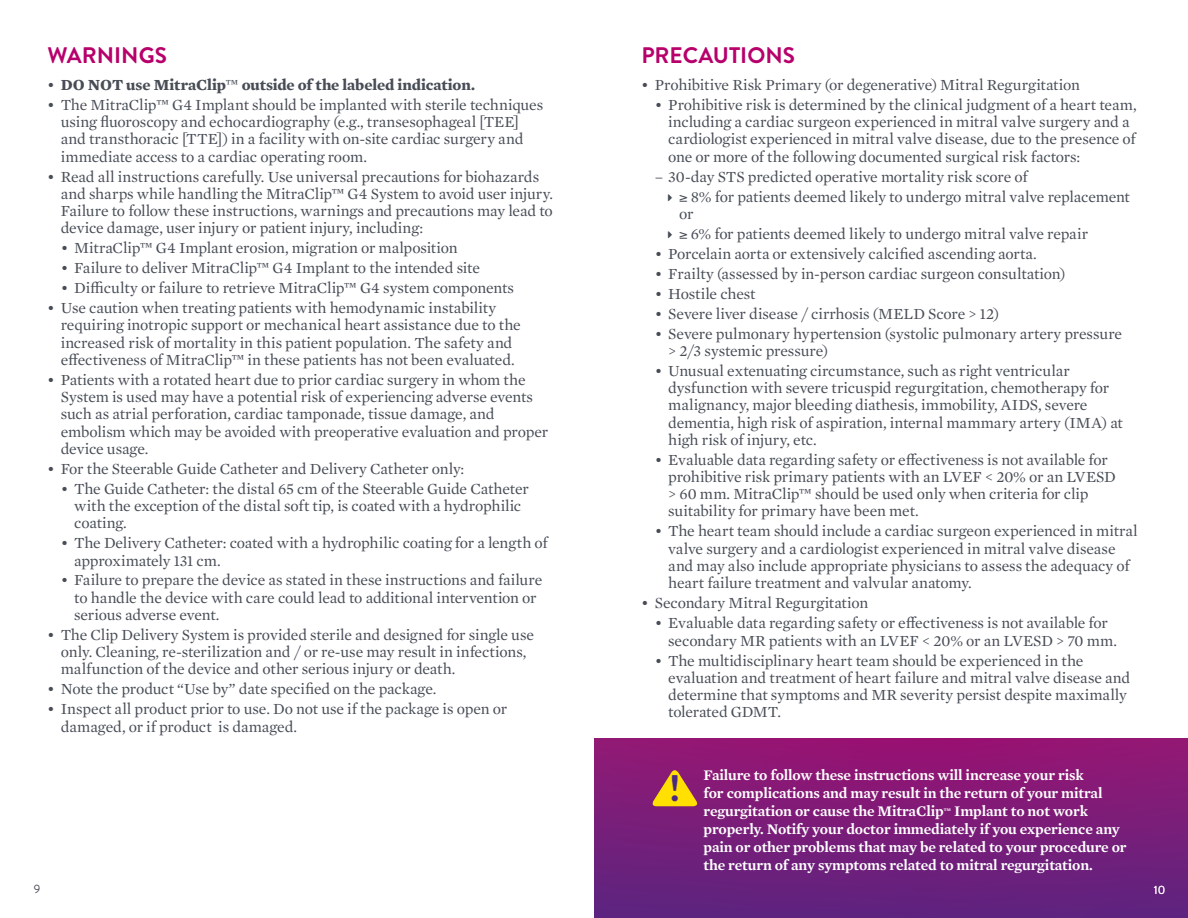
<style>
.page{position:relative;width:1188px;height:918px;background:#fff}
.page>*{position:absolute;margin:0;border:0;box-sizing:border-box;transform-origin:0 0}
.t1{font:700 37.05px "Brandon Grotesque";color:#4b2884}
.Subhead-Mercury{font:700 22.5px "Brandon Grotesque";color:#b7006b}
.t2{font:15.75px/17.2px "Mercury Text G1";letter-spacing:-.01em;color:#474c55}
.t3{font:700 15.75px "Mercury Text G1";letter-spacing:-.005em;color:#474c55}
.t4{font:600 15px/18px "Mercury Text G1";letter-spacing:-.01em;color:#fff}
.t5{font:12px "Brandon Grotesque";color:#fff}
.t6{font:12px "Brandon Grotesque";color:#474c55}
.s1{font-weight:400}
.s2{font-size:8.7px}
</style>
<div class="page">
<div style="left:594px;top:738px;width:594px;height:180px;background:linear-gradient(to bottom,#971573,#5d247f)"></div>
<svg style="left:653px;top:770px;width:45px;height:36px"></svg>
<p class="Subhead-Mercury" style="left:47px;top:40px;width:121px">WARNINGS</p>
<p class="t3" style="left:47px;top:73px;width:429px"><span class="s1">•</span> DO NOT use MitraClip<span class="s1">™</span> outside of the labeled indication.</p>
<p class="t2" style="left:61px;top:95px;width:484px;text-indent:-14px">• The MitraClip™ G4 Implant should be implanted with sterile techniques using fluoroscopy and echocardiography (e.g., transesophageal [TEE] and transthoracic [TTE]) in a facility with on-site cardiac surgery and immediate access to a cardiac operating room.</p>
<p class="t2" style="left:61px;top:167px;width:494px;text-indent:-14px">• Read all instructions carefully. Use universal precautions for biohazards and sharps while handling the MitraClip™ G4 System to avoid user injury.<br>Failure to follow these instructions, warnings and precautions may lead to device damage, user injury or patient injury, including:</p>
<p class="t2" style="left:61px;top:239px;width:398px">• MitraClip™ G4 Implant erosion, migration or malposition</p>
<p class="t2" style="left:61px;top:259px;width:421px">• Failure to deliver MitraClip™ G4 Implant to the intended site</p>
<p class="t2" style="left:61px;top:279px;width:455px">• Difficulty or failure to retrieve MitraClip™ G4 system components</p>
<p class="t2" style="left:61px;top:299px;width:462px;text-indent:-14px">• Use caution when treating patients with hemodynamic instability requiring inotropic support or mechanical heart assistance due to the increased risk of mortality in this patient population. The safety and effectiveness of MitraClip™ in these patients has not been evaluated.</p>
<p class="t2" style="left:61px;top:370px;width:489px;text-indent:-14px">• Patients with a rotated heart due to prior cardiac surgery in whom the System is used may have a potential risk of experiencing adverse events such as atrial perforation, cardiac tamponade, tissue damage, and embolism which may be avoided with preoperative evaluation and proper device usage.</p>
<p class="t2" style="left:47px;top:459px;width:419px">• For the Steerable Guide Catheter and Delivery Catheter only:</p>
<p class="t2" style="left:74px;top:479px;width:456px;text-indent:-14px">• The Guide Catheter: the distal 65 cm of the Steerable Guide Catheter with the exception of the distal soft tip, is coated with a hydrophilic coating.</p>
<p class="t2" style="left:74px;top:534px;width:475px;text-indent:-14px">• The Delivery Catheter: coated with a hydrophilic coating for a length of approximately 131 cm.</p>
<p class="t2" style="left:74px;top:571px;width:470px;text-indent:-14px">• Failure to prepare the device as stated in these instructions and failure to handle the device with care could lead to additional intervention or serious adverse event.</p>
<p class="t2" style="left:61px;top:625px;width:475px;text-indent:-14px">• The Clip Delivery System is provided sterile and designed for single use only. Cleaning, re-sterilization and / or re-use may result in infections, malfunction of the device and other serious injury or death.</p>
<p class="t2" style="left:47px;top:680px;width:391px">• Note the product “Use by” date specified on the package.</p>
<p class="t2" style="left:61px;top:700px;width:448px;text-indent:-14px">• Inspect all product prior to use. Do not use if the package is open or damaged, or if product is damaged.</p>
<p class="t6" style="left:34px;top:881px;width:8px">9</p>
<p class="Subhead-Mercury" style="left:641px;top:40px;width:155px">PRECAUTIONS</p>
<p class="t2" style="left:641px;top:75px;width:440px">• Prohibitive Risk Primary (or degenerative) Mitral Regurgitation</p>
<p class="t2" style="left:668px;top:95px;width:470px;text-indent:-14px">• Prohibitive risk is determined by the clinical judgment of a heart team, including a cardiac surgeon experienced in mitral valve surgery and a cardiologist experienced in mitral valve disease, due to the presence of one or more of the following documented surgical risk factors:</p>
<p class="t2" style="left:655px;top:167px;width:374px">– 30-day STS predicted operative mortality risk score of</p>
<p class="t2" style="left:679px;top:187px;width:452px">≥ 8% for patients deemed likely to undergo mitral valve replacement or</p>
<p class="t2" style="left:679px;top:224px;width:411px">≥ 6% for patients deemed likely to undergo mitral valve repair</p>
<p class="t2" style="left:655px;top:244px;width:384px">• Porcelain aorta or extensively calcified ascending aorta.</p>
<p class="t2" style="left:655px;top:264px;width:412px">• Frailty (assessed by in-person cardiac surgeon consultation)</p>
<p class="t2" style="left:655px;top:284px;width:102px">• Hostile chest</p>
<p class="t2" style="left:655px;top:304px;width:346px">• Severe liver disease / cirrhosis (MELD Score &gt; 12)</p>
<p class="t2" style="left:668px;top:324px;width:455px;text-indent:-14px">• Severe pulmonary hypertension (systolic pulmonary artery pressure &gt; 2/3 systemic pressure)</p>
<p class="t2" style="left:668px;top:361px;width:456px;text-indent:-14px">• Unusual extenuating circumstance, such as right ventricular dysfunction with severe tricuspid regurgitation, chemotherapy for malignancy, major bleeding diathesis, immobility, AIDS, severe dementia, high risk of aspiration, internal mammary artery (IMA) at high risk of injury, etc.</p>
<p class="t2" style="left:668px;top:450px;width:449px;text-indent:-14px">• Evaluable data regarding safety or effectiveness is not available for prohibitive risk primary patients with an LVEF &lt; 20% or an LVESD &gt; 60 mm. MitraClip™ should be used only when criteria for clip suitability for primary have been met.</p>
<p class="t2" style="left:668px;top:522px;width:471px;text-indent:-14px">• The heart team should include a cardiac surgeon experienced in mitral valve surgery and a cardiologist experienced in mitral valve disease and may also include appropriate physicians to assess the adequacy of heart failure treatment and valvular anatomy.</p>
<p class="t2" style="left:641px;top:594px;width:229px">• Secondary Mitral Regurgitation</p>
<p class="t2" style="left:668px;top:614px;width:450px;text-indent:-14px">• Evaluable data regarding safety or effectiveness is not available for secondary MR patients with an LVEF &lt; 20% or an LVESD &gt; 70 mm.</p>
<p class="t2" style="left:668px;top:651px;width:464px;text-indent:-14px">• The multidisciplinary heart team should be experienced in the evaluation and treatment of heart failure and mitral valve disease and determine that symptoms and MR severity persist despite maximally tolerated GDMT.</p>
<p class="t1" style="left:669px;top:763px;width:13px">!</p>
<p class="t4" style="left:704px;top:766px;width:425px">Failure to follow these instructions will increase your risk<br>for complications and may result in the return of your mitral regurgitation or cause the MitraClip<span class="s2">™</span> Implant to not work properly. Notify your doctor immediately if you experience any pain or other problems that may be related to your procedure or the return of any symptoms related to mitral regurgitation.</p>
<p class="t5" style="left:1154px;top:882px;width:13px">10</p>
</div>
